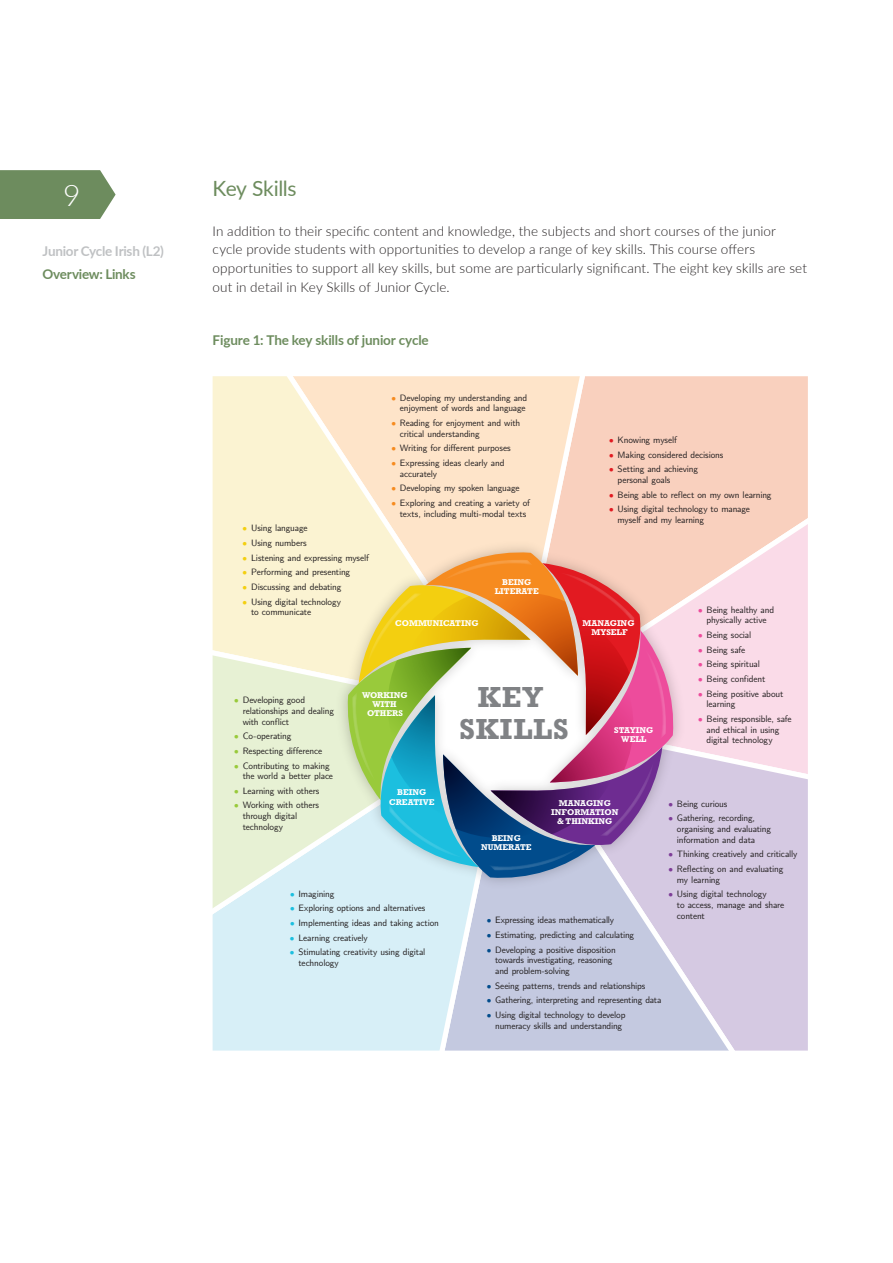
<style>
.page{position:relative;width:893px;height:1263px;background:#fff}
.page>*{position:absolute;margin:0;border:0;box-sizing:border-box;transform-origin:0 0}
.t1{font:300 30px "Lato";color:#fff}
.t2{font:700 29.4px/31.5px "Rockwell Std";letter-spacing:.03em;color:#808285;text-align:center}
.Head_1{font:21px "Lato";letter-spacing:-.02em;color:#6d8c5e}
.body{font:300 13.5px/18.8px "Lato";letter-spacing:.01em;color:#231f20}
.Table{font:700 13.5px "Lato";letter-spacing:-.01em;color:#6d8c5e}
.t3{font:700 13.5px "Lato";letter-spacing:-.02em;color:#bfc1c3}
.t4{font:9.15px/10.6px "CMU Sans Serif";letter-spacing:-.02em;color:#231f20}
.t5{font:700 8.55px/9.1px "Rockwell Std";color:#fff;text-align:center}
.s1{color:#f68b1f}
.s2{color:#e21a21}
.s3{color:#f3cf10}
.s4{color:#ed4c9c}
.s5{color:#99ca3b}
.s6{color:#7e3e98}
.s7{color:#1cbfdf}
.s8{color:#014c8c}
</style>
<div class="page">
<svg style="left:0;top:170px;width:116px;height:49px;background:#779469"></svg>
<div style="left:608px;top:376px;width:200px;height:130px;background:#f9d0be"></div>
<svg style="left:608px;top:506px;width:200px;height:202px;background:#f9d8db"></svg>
<svg style="left:523px;top:376px;width:85px;height:159px;background:#fbdcc7"></svg>
<svg style="left:519px;top:708px;width:284px;height:342px;background:#d3cbe2"></svg>
<svg style="left:213px;top:926px;width:306px;height:124px;background:#d4e8f2"></svg>
<svg style="left:213px;top:376px;width:310px;height:269px;background:#fcecce"></svg>
<svg style="left:213px;top:645px;width:312px;height:281px;background:#e3efdf"></svg>
<img style="left:331px;top:535px;width:359px;height:360px">
<svg style="left:346px;top:550px;width:329px;height:330px"></svg>
<h1 class="t1" style="left:63px;top:174px;width:19px">9</h1>
<h3 class="t3" style="left:43px;top:241px;width:123px">Junior Cycle Irish (L2)</h3>
<h3 class="Table" style="left:43px;top:264px;width:95px">Overview: Links</h3>
<p class="Head_1" style="left:213px;top:173px;width:86px">Key Skills</p>
<p class="body" style="left:213px;top:221px;width:596px">In addition to their specific content and knowledge, the subjects and short courses of the junior cycle provide students with opportunities to develop a range of key skills. This course offers opportunities to support all key skills, but some are particularly significant. The eight key skills are set out in detail in Key Skills of Junior Cycle.</p>
<p class="Table" style="left:213px;top:330px;width:218px">Figure 1: The key skills of junior cycle</p>
<p class="t4" style="left:391px;top:393px;width:137px;text-align:right"><span class="s1">•</span> Developing my understanding and enjoyment of words and language</p>
<p class="t4" style="left:400px;top:418px;width:122px;text-indent:-9px"><span class="s1">•</span> Reading for enjoyment and with critical understanding</p>
<p class="t4" style="left:391px;top:443px;width:121px"><span class="s1">•</span> Writing for different purposes</p>
<p class="t4" style="left:400px;top:458px;width:106px;text-indent:-8px"><span class="s1">•</span> Expressing ideas clearly and accurately</p>
<p class="t4" style="left:391px;top:483px;width:130px"><span class="s1">•</span> Developing my spoken language</p>
<p class="t4" style="left:391px;top:498px;width:140px;text-align:center"><span class="s1">•</span> Exploring and creating a variety of texts, including multi-modal texts</p>
<p class="t4" style="left:609px;top:435px;width:69px"><span class="s2">•</span> Knowing myself</p>
<p class="t4" style="left:609px;top:449px;width:116px"><span class="s2">•</span> Making considered decisions</p>
<p class="t4" style="left:618px;top:464px;width:82px;text-indent:-9px"><span class="s2">•</span> Setting and achieving personal goals</p>
<p class="t4" style="left:609px;top:489px;width:164px"><span class="s2">•</span> Being able to reflect on my own learning</p>
<p class="t4" style="left:618px;top:504px;width:134px;text-indent:-9px"><span class="s2">•</span> Using digital technology to manage myself and my learning</p>
<p class="t4" style="left:243px;top:523px;width:66px"><span class="s3">•</span> Using language</p>
<p class="t4" style="left:243px;top:538px;width:66px"><span class="s3">•</span> Using numbers</p>
<p class="t4" style="left:243px;top:553px;width:128px"><span class="s3">•</span> Listening and expressing myself</p>
<p class="t4" style="left:243px;top:567px;width:109px"><span class="s3">•</span> Performing and presenting</p>
<p class="t4" style="left:243px;top:582px;width:100px"><span class="s3">•</span> Discussing and debating</p>
<p class="t4" style="left:251px;top:596px;width:91px;text-indent:-9px"><span class="s3">•</span> Using digital technology to communicate</p>
<p class="t5" style="left:495px;top:577px;width:45px">BEING<br>LITERATE</p>
<p class="t4" style="left:698px;top:605px;width:78px;text-align:center"><span class="s4">•</span> Being healthy and physically active</p>
<p class="t4" style="left:698px;top:630px;width:55px"><span class="s4">•</span> Being social</p>
<p class="t4" style="left:698px;top:645px;width:49px"><span class="s4">•</span> Being safe</p>
<p class="t4" style="left:698px;top:659px;width:63px"><span class="s4">•</span> Being spiritual</p>
<p class="t4" style="left:698px;top:674px;width:69px"><span class="s4">•</span> Being confident</p>
<p class="t4" style="left:706px;top:689px;width:78px;text-indent:-9px"><span class="s4">•</span> Being positive about learning</p>
<p class="t4" style="left:706px;top:714px;width:87px;text-indent:-9px"><span class="s4">•</span> Being responsible, safe and ethical in using digital technology</p>
<p class="t5" style="left:395px;top:618px;width:85px">COMMUNICATING</p>
<p class="t5" style="left:583px;top:618px;width:54px">MANAGING<br>MYSELF</p>
<p class="t5" style="left:362px;top:690px;width:47px">WORKING<br>WITH<br>OTHERS</p>
<p class="t2" style="left:460px;top:681px;width:111px">KEY<br>SKILLS</p>
<p class="t4" style="left:243px;top:695px;width:93px;text-indent:-9px"><span class="s5">•</span> Developing good relationships and dealing with conflict</p>
<p class="t4" style="left:234px;top:731px;width:59px"><span class="s5">•</span> Co-operating</p>
<p class="t4" style="left:234px;top:746px;width:89px"><span class="s5">•</span> Respecting difference</p>
<p class="t4" style="left:243px;top:760px;width:92px;text-indent:-8px"><span class="s5">•</span> Contributing to making the world a better place</p>
<p class="t4" style="left:234px;top:786px;width:87px"><span class="s5">•</span> Learning with others</p>
<p class="t4" style="left:243px;top:800px;width:78px;text-indent:-9px"><span class="s5">•</span> Working with others through digital technology</p>
<p class="t5" style="left:614px;top:725px;width:41px">STAYING<br>WELL</p>
<p class="t5" style="left:389px;top:788px;width:47px">BEING<br>CREATIVE</p>
<p class="t5" style="left:551px;top:798px;width:69px">MANAGING<br>INFORMATION &amp; THINKING</p>
<p class="t4" style="left:668px;top:799px;width:61px"><span class="s6">•</span> Being curious</p>
<p class="t4" style="left:677px;top:813px;width:96px;text-indent:-8px"><span class="s6">•</span> Gathering, recording, organising and evaluating information and data</p>
<p class="t4" style="left:668px;top:849px;width:131px"><span class="s6">•</span> Thinking creatively and critically</p>
<p class="t4" style="left:677px;top:864px;width:108px;text-indent:-8px"><span class="s6">•</span> Reflecting on and evaluating my learning</p>
<p class="t4" style="left:677px;top:889px;width:109px;text-indent:-8px"><span class="s6">•</span> Using digital technology<br>to access, manage and share content</p>
<p class="t5" style="left:481px;top:833px;width:52px">BEING<br>NUMERATE</p>
<p class="t4" style="left:290px;top:888px;width:46px"><span class="s7">•</span> Imagining</p>
<p class="t4" style="left:290px;top:903px;width:137px"><span class="s7">•</span> Exploring options and alternatives</p>
<p class="t4" style="left:290px;top:918px;width:150px"><span class="s7">•</span> Implementing ideas and taking action</p>
<p class="t4" style="left:290px;top:932px;width:79px"><span class="s7">•</span> Learning creatively</p>
<p class="t4" style="left:298px;top:947px;width:128px;text-indent:-9px"><span class="s7">•</span> Stimulating creativity using digital technology</p>
<p class="t4" style="left:487px;top:915px;width:129px"><span class="s8">•</span> Expressing ideas mathematically</p>
<p class="t4" style="left:487px;top:930px;width:149px"><span class="s8">•</span> Estimating, predicting and calculating</p>
<p class="t4" style="left:495px;top:944px;width:122px;text-indent:-9px"><span class="s8">•</span> Developing a positive disposition towards investigating, reasoning and problem-solving</p>
<p class="t4" style="left:487px;top:980px;width:160px"><span class="s8">•</span> Seeing patterns, trends and relationships</p>
<p class="t4" style="left:487px;top:995px;width:176px"><span class="s8">•</span> Gathering, interpreting and representing data</p>
<p class="t4" style="left:487px;top:1010px;width:140px;text-align:center"><span class="s8">•</span> Using digital technology to develop numeracy skills and understanding</p>
</div>
